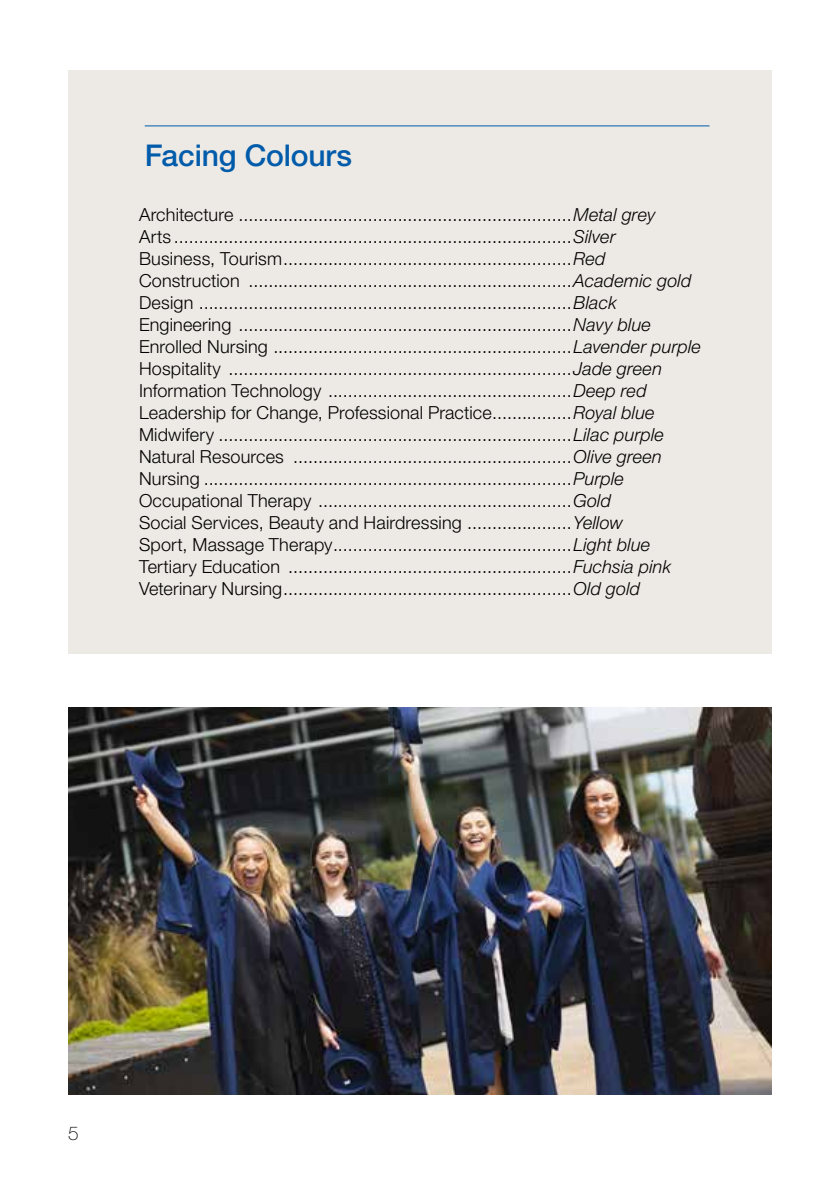
<style>
.page{position:relative;width:840px;height:1191px;background:#fff}
.page>*{position:absolute;margin:0;border:0;box-sizing:border-box;transform-origin:0 0}
.t1{font:500 30px "Helvetica Neue LT Pro";letter-spacing:-.005em;color:#005baa}
.t2{font:100 19px "Helvetica Neue LT Pro";color:#000}
.t3{font:300 18px/22px "Helvetica Neue LT Pro";letter-spacing:.01em;color:#000}
.s1{font-style:italic}
</style>
<div class="page">
<div style="left:68px;top:70px;width:703px;height:583px;background:#ede9e4"></div>
<hr style="left:145px;top:126px;width:564px;height:1px;background:#005baa">
<img style="left:68px;top:707px;width:703px;height:387px">
<h1 class="t1" style="left:145px;top:137px;width:209px">Facing Colours</h1>
<p class="t3" style="left:139px;top:203px;width:563px">Architecture ...................................................................<span class="s1">Metal grey<br></span>Arts ................................................................................<span class="s1">Silver<br></span>Business, Tourism..........................................................<span class="s1">Red </span>Construction .................................................................<span class="s1">Academic gold </span>Design ...........................................................................<span class="s1">Black </span>Engineering ...................................................................<span class="s1">Navy blue </span>Enrolled Nursing ............................................................<span class="s1">Lavender purple </span>Hospitality .....................................................................<span class="s1">Jade green </span>Information Technology .................................................<span class="s1">Deep red </span>Leadership for Change, Professional Practice................<span class="s1">Royal blue </span>Midwifery .......................................................................<span class="s1">Lilac purple </span>Natural Resources ........................................................<span class="s1">Olive green </span>Nursing ..........................................................................<span class="s1">Purple </span>Occupational Therapy ...................................................<span class="s1">Gold<br></span>Social Services, Beauty and Hairdressing .....................<span class="s1">Yellow<br></span>Sport, Massage Therapy................................................<span class="s1">Light blue </span>Tertiary Education .........................................................<span class="s1">Fuchsia pink </span>Veterinary Nursing..........................................................<span class="s1">Old gold</span></p>
<p class="t2" style="left:68px;top:1121px;width:12px">5</p>
</div>
